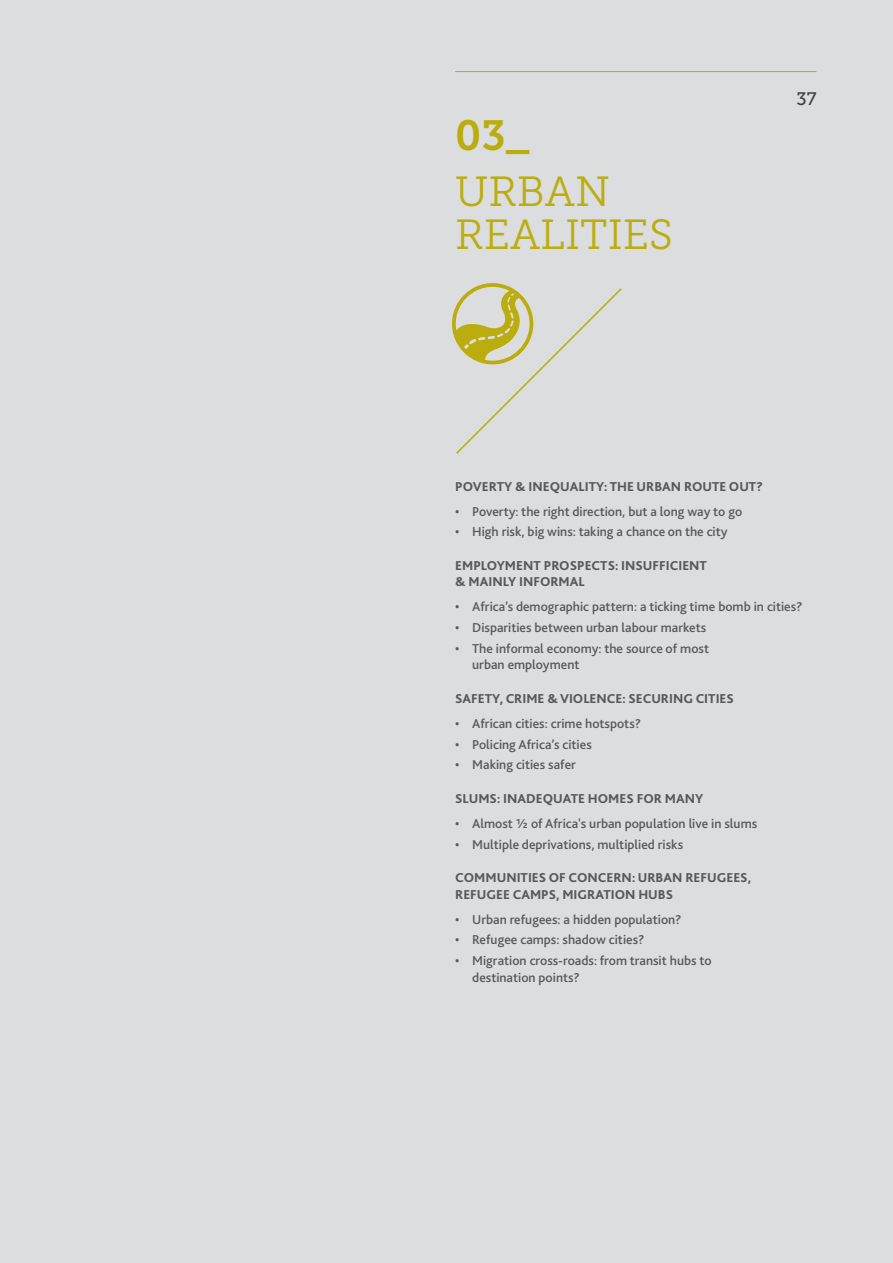
<style>
.page{position:relative;width:893px;height:1263px;background:#dcdddf}
.page>*{position:absolute;margin:0;border:0;box-sizing:border-box;transform-origin:0 0}
.t1{font:42px/43px "Museo Slab 300";color:#bbad0d}
.t2{font:42px "Museo Slab 700";color:#bbad0d}
.t3{font:18px "Museo Slab 500";color:#3e3e3f}
.t4{font:500 13.5px/16.5px "Bliss 2";color:#57585a}
.t5{font:800 13.5px/16.5px "Bliss 2";color:#57585a}
</style>
<div class="page">
<hr style="left:455px;top:71px;width:361px;height:1px;background:#bbad0d">
<div style="left:452px;top:283px;width:81px;height:81px;border:4px solid #bbad0d;border-radius:50%"></div>
<svg style="left:455px;top:287px;width:167px;height:167px"></svg>
<h1 class="t2" style="left:455px;top:111px;width:76px">03_</h1>
<h1 class="t1" style="left:455px;top:170px;width:219px">URBAN<br>REALITIES</h1>
<h2 class="t3" style="left:796px;top:89px;width:22px">37</h2>
<p class="t5" style="left:455px;top:477px;width:309px">POVERTY &amp; INEQUALITY: THE URBAN ROUTE OUT?</p>
<p class="t4" style="left:455px;top:502px;width:289px">• Poverty: the right direction, but a long way to go</p>
<p class="t4" style="left:455px;top:523px;width:274px">• High risk, big wins: taking a chance on the city</p>
<p class="t5" style="left:455px;top:557px;width:253px">EMPLOYMENT PROSPECTS: INSUFFICIENT &amp; MAINLY INFORMAL</p>
<p class="t4" style="left:455px;top:598px;width:349px">• Africa’s demographic pattern: a ticking time bomb in cities?</p>
<p class="t4" style="left:455px;top:619px;width:253px">• Disparities between urban labour markets</p>
<p class="t4" style="left:472px;top:640px;width:238px;text-indent:-17px">• The informal economy: the source of most urban employment</p>
<p class="t5" style="left:455px;top:690px;width:280px">SAFETY, CRIME &amp; VIOLENCE: SECURING CITIES</p>
<p class="t4" style="left:455px;top:715px;width:188px">• African cities: crime hotspots?</p>
<p class="t4" style="left:455px;top:735px;width:138px">• Policing Africa’s cities</p>
<p class="t4" style="left:455px;top:756px;width:122px">• Making cities safer</p>
<p class="t5" style="left:455px;top:790px;width:250px">SLUMS: INADEQUATE HOMES FOR MANY</p>
<p class="t4" style="left:455px;top:815px;width:304px">• Almost ½ of Africa's urban population live in slums</p>
<p class="t4" style="left:455px;top:835px;width:229px">• Multiple deprivations, multiplied risks</p>
<p class="t5" style="left:455px;top:869px;width:297px">COMMUNITIES OF CONCERN: URBAN REFUGEES,<br>REFUGEE CAMPS, MIGRATION HUBS</p>
<p class="t4" style="left:455px;top:910px;width:228px">• Urban refugees: a hidden population?</p>
<p class="t4" style="left:455px;top:931px;width:191px">• Refugee camps: shadow cities?</p>
<p class="t4" style="left:472px;top:952px;width:241px;text-indent:-17px">• Migration cross-roads: from transit hubs to destination points?</p>
</div>
